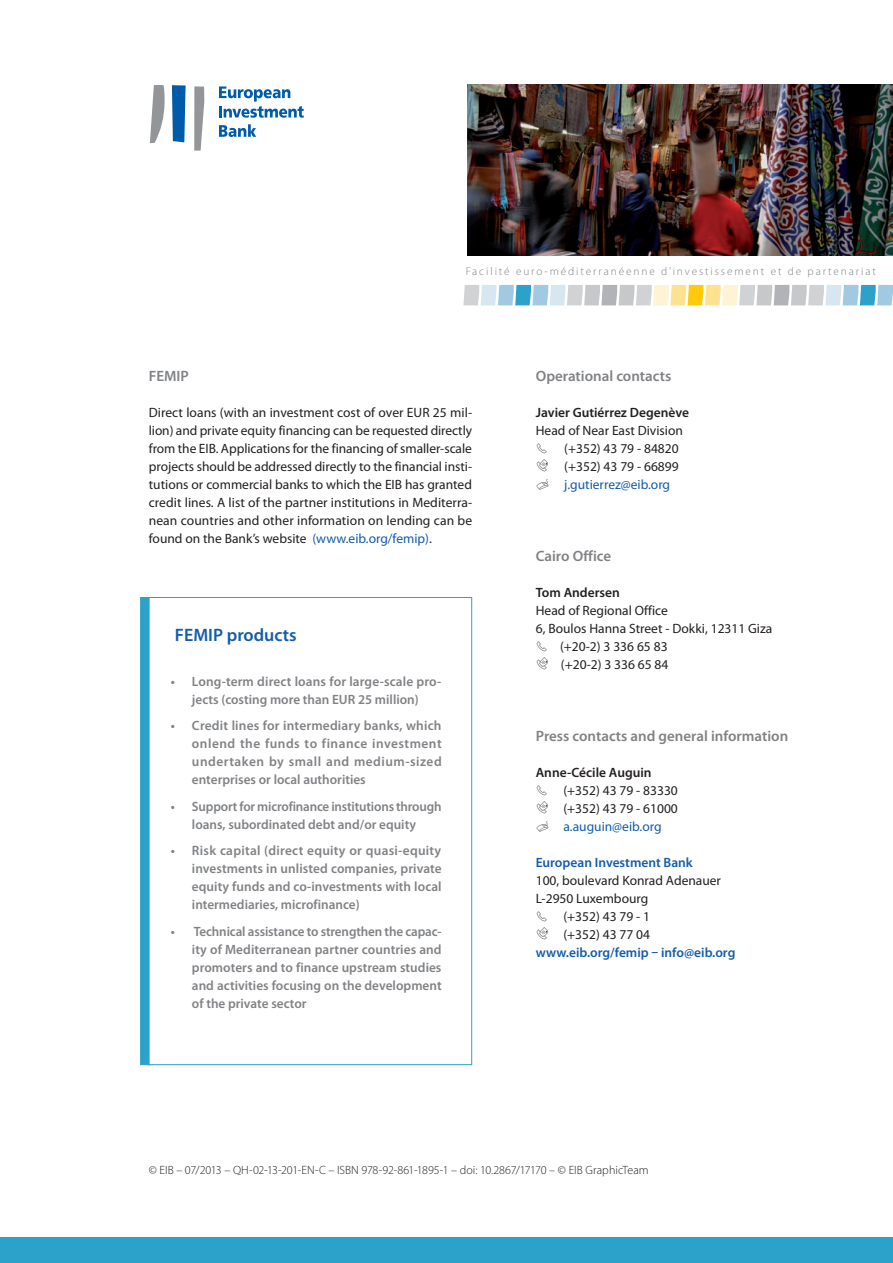
<style>
.page{position:relative;width:893px;height:1263px;background:#fff}
.page>*{position:absolute;margin:0;border:0;box-sizing:border-box;transform-origin:0 0}
.t1{font:600 18px "Myriad Pro";color:#135cab}
.t2{font:600 15px "Myriad Pro";color:#808285}
.t3{font:13.5px/18px "Myriad Pro";color:#231f20;text-align:right}
.t4{font:600 13.5px/18px "Myriad Pro";color:#808285;text-align:justify}
.t5{font:600 13.5px "Myriad Pro";color:#135cab}
.t6{font:600 13.5px "Myriad Pro";color:#231f20}
.t7{font:13.5px "Myriad Pro";color:#135cab}
.t8{font:300 12px "Myriad Pro";letter-spacing:-.005em;color:#231f20}
.t9{font:300 11.25px "Myriad Pro";letter-spacing:.17em;color:#808285}
.s1{color:#135cab}
</style>
<div class="page">
<div style="left:0;top:1237px;width:893px;height:26px;background:#2ca2ca"></div>
<div style="left:141px;top:597px;width:12px;height:468px;background:#2ca2ca"></div>
<div style="left:140px;top:597px;width:13px;height:468px;border:1px solid #2ca2ca"></div>
<div style="left:149px;top:597px;width:323px;height:468px;background:#fff"></div>
<div style="left:149px;top:597px;width:323px;height:468px;border:1px solid #2ca2ca"></div>
<svg style="left:219px;top:86px;width:85px;height:32px"></svg>
<svg style="left:219px;top:124px;width:37px;height:13px"></svg>
<svg style="left:150px;top:85px;width:15px;height:58px"></svg>
<svg style="left:172px;top:85px;width:14px;height:57px"></svg>
<svg style="left:194px;top:86px;width:10px;height:65px"></svg>
<img style="left:468px;top:84px;width:425px;height:171px">
<svg style="left:463px;top:285px;width:430px;height:20px;background:#cad5cf"></svg>
<p class="t9" style="left:466px;top:265px;width:412px">Facilité euro-méditerranéenne d’investissement et de partenariat</p>
<p class="t2" style="left:149px;top:368px;width:42px">FEMIP</p>
<p class="t3" style="left:149px;top:404px;width:325px;text-align:justify">Direct loans (with an investment cost of over EUR 25 mil&shy;lion) and private equity financing can be requested directly from the EIB. Applications for the financing of smaller-scale projects should be addressed directly to the financial insti&shy;tutions or commercial banks to which the EIB has granted credit lines. A list of the partner institutions in Mediterra&shy;nean countries and other information on lending can be found on the Bank’s website <span class="s1">(www.eib.org/femip)</span>.</p>
<h1 class="t1" style="left:175px;top:625px;width:123px">FEMIP products</h1>
<p class="t4" style="left:171px;top:672px;width:272px;text-align:center">• Long-term direct loans for large-scale pro&shy;jects (costing more than EUR 25 million)</p>
<p class="t4" style="left:192px;top:717px;width:251px;text-indent:-21px">• Credit lines for intermediary banks, which onlend the funds to finance investment undertaken by small and medium-sized enterprises or local authorities</p>
<p class="t4" style="left:171px;top:797px;width:272px;text-align:center">• Support for microfinance institutions through loans, subordinated debt and/or equity</p>
<p class="t4" style="left:192px;top:842px;width:251px;text-indent:-21px">• Risk capital (direct equity or quasi-equity investments in unlisted companies, private equity funds and co-investments with local intermediaries, microfinance)</p>
<p class="t4" style="left:192px;top:922px;width:251px;text-indent:-21px">• Technical assistance to strengthen the capac&shy;ity of Mediterranean partner countries and promoters and to finance upstream studies and activities focusing on the development of the private sector</p>
<p class="t2" style="left:536px;top:368px;width:137px">Operational contacts</p>
<p class="t6" style="left:536px;top:405px;width:155px">Javier Gutiérrez Degenève</p>
<p class="t3" style="left:536px;top:422px;width:149px">Head of Near East Division</p>
<p class="t3" style="left:536px;top:440px;width:144px">✓ (+352) 43 79 - 84820 (+352) 43 79 - 66899</p>
<p class="t7" style="left:564px;top:477px;width:107px">j.gutierrez@eib.org</p>
<p class="t2" style="left:536px;top:548px;width:77px">Cairo Office</p>
<p class="t6" style="left:536px;top:585px;width:86px">Tom Andersen</p>
<p class="t3" style="left:536px;top:602px;width:238px;text-align:left">Head of Regional Office<br>6, Boulos Hanna Street - Dokki, 12311 Giza</p>
<p class="t3" style="left:536px;top:638px;width:134px">✓ (+20-2) 3 336 65 83 (+20-2) 3 336 65 84</p>
<p class="t2" style="left:536px;top:728px;width:254px">Press contacts and general information</p>
<p class="t6" style="left:536px;top:765px;width:117px">Anne-Cécile Auguin</p>
<p class="t3" style="left:536px;top:782px;width:144px">✓ (+352) 43 79 - 83330 (+352) 43 79 - 61000</p>
<p class="t7" style="left:563px;top:819px;width:100px">a.auguin@eib.org</p>
<p class="t5" style="left:536px;top:855px;width:159px">European Investment Bank</p>
<p class="t3" style="left:536px;top:872px;width:187px;text-align:left">100, boulevard Konrad Adenauer<br>L-2950 Luxembourg</p>
<p class="t3" style="left:536px;top:908px;width:116px">✓ (+352) 43 79 - 1 (+352) 43 77 04</p>
<p class="t5" style="left:536px;top:945px;width:201px">www.eib.org/femip – info@eib.org</p>
<p class="t8" style="left:149px;top:1163px;width:501px">© EIB – 07/2013 – QH-02-13-201-EN-C – ISBN 978-92-861-1895-1 – doi: 10.2867/17170 – © EIB GraphicTeam</p>
</div>
